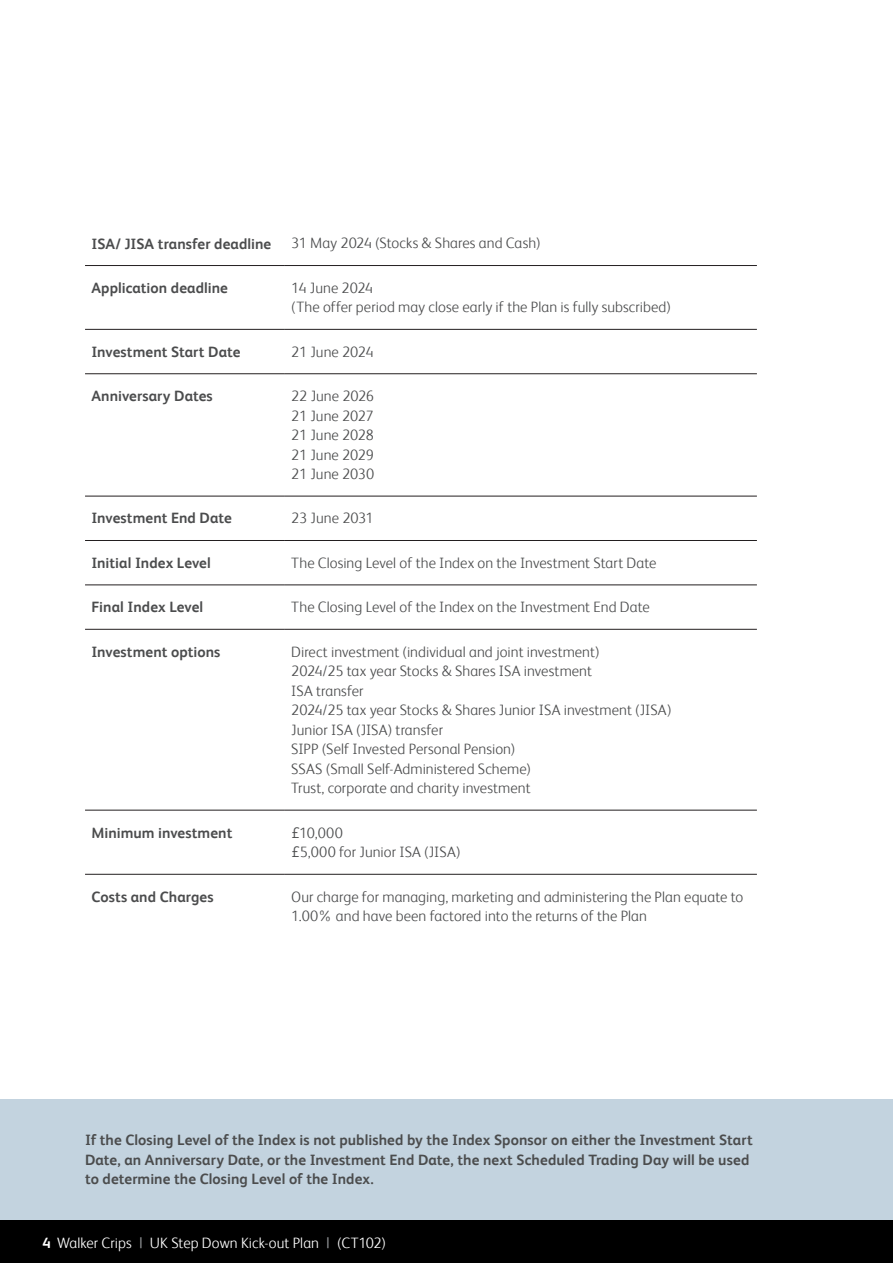
<style>
.page{position:relative;width:893px;height:1263px;background:#fff}
.page>*{position:absolute;margin:0;border:0;box-sizing:border-box;transform-origin:0 0}
.Main_body_text{font:300 15px/19.5px "FS Albert";letter-spacing:.005em;color:#4b4c4d}
.Main_body_text-2{font:700 15px/19.5px "FS Albert";letter-spacing:.005em;color:#4b4c4d}
.Main_body_text-3{font:300 15px "FS Albert";letter-spacing:.005em;color:#fff}
.s1{font-family:"Avenir";font-weight:400}
.s2{font-weight:700}
.s3{font-weight:400;color:#939598}
</style>
<div class="page">
<div style="left:0;top:1098px;width:893px;height:122px;background:#c3d3df"></div>
<hr style="left:85px;top:585px;width:200px;height:1px;background:#231f20">
<hr style="left:285px;top:540px;width:472px;height:1px;background:#231f20">
<hr style="left:285px;top:265px;width:472px;height:1px;background:#231f20">
<hr style="left:285px;top:329px;width:472px;height:1px;background:#231f20">
<hr style="left:285px;top:373px;width:472px;height:1px;background:#231f20">
<hr style="left:285px;top:496px;width:472px;height:1px;background:#231f20">
<hr style="left:85px;top:540px;width:200px;height:1px;background:#231f20">
<hr style="left:285px;top:585px;width:472px;height:1px;background:#231f20">
<hr style="left:285px;top:810px;width:472px;height:1px;background:#231f20">
<hr style="left:285px;top:874px;width:472px;height:1px;background:#231f20">
<hr style="left:85px;top:629px;width:200px;height:1px;background:#231f20">
<hr style="left:85px;top:810px;width:200px;height:1px;background:#231f20">
<hr style="left:285px;top:629px;width:472px;height:1px;background:#231f20">
<hr style="left:85px;top:874px;width:200px;height:1px;background:#231f20">
<hr style="left:85px;top:373px;width:200px;height:1px;background:#231f20">
<hr style="left:85px;top:496px;width:200px;height:1px;background:#231f20">
<hr style="left:85px;top:265px;width:200px;height:1px;background:#231f20">
<hr style="left:85px;top:329px;width:200px;height:1px;background:#231f20">
<div style="left:0;top:1220px;width:893px;height:43px;background:#000"></div>
<p class="Main_body_text-2" style="left:91px;top:233px;width:181px">ISA/ JISA transfer deadline</p>
<p class="Main_body_text" style="left:291px;top:233px;width:251px">31 May 2024 (Stocks &amp; Shares and Cash)</p>
<p class="Main_body_text-2" style="left:91px;top:278px;width:138px">Application deadline</p>
<p class="Main_body_text" style="left:291px;top:278px;width:381px">14 June 2024<br>(The offer period may close early if the Plan is fully subscribed)</p>
<p class="Main_body_text-2" style="left:91px;top:342px;width:150px">Investment Start Date</p>
<p class="Main_body_text" style="left:291px;top:342px;width:84px">21 June 2024</p>
<p class="Main_body_text-2" style="left:91px;top:386px;width:123px">Anniversary Dates</p>
<p class="Main_body_text" style="left:291px;top:386px;width:84px;text-align:justify">22 June 2026<br>21 June 2027<br>21 June 2028<br>21 June 2029<br>21 June 2030</p>
<p class="Main_body_text-2" style="left:91px;top:508px;width:142px">Investment End Date</p>
<p class="Main_body_text" style="left:291px;top:508px;width:84px">23 June 2031</p>
<p class="Main_body_text-2" style="left:91px;top:553px;width:121px">Initial Index Level</p>
<p class="Main_body_text" style="left:291px;top:553px;width:367px">The Closing Level of the Index on the Investment Start Date</p>
<p class="Main_body_text-2" style="left:91px;top:597px;width:113px">Final Index Level</p>
<p class="Main_body_text" style="left:291px;top:597px;width:360px">The Closing Level of the Index on the Investment End Date</p>
<p class="Main_body_text-2" style="left:91px;top:642px;width:131px">Investment options</p>
<p class="Main_body_text" style="left:291px;top:642px;width:382px">Direct investment (individual and joint investment)<br>2024/25 tax year Stocks &amp; Shares ISA investment<br>ISA transfer<br>2024/25 tax year Stocks &amp; Shares Junior ISA investment (JISA)<br>Junior ISA (JISA) transfer<br>SIPP (Self Invested Personal Pension)<br>SSAS (Small Self-Administered Scheme)<br>Trust, corporate and charity investment</p>
<p class="Main_body_text-2" style="left:91px;top:822px;width:142px">Minimum investment</p>
<p class="Main_body_text" style="left:291px;top:823px;width:171px"><span class="s1">£</span>10,000<br><span class="s1">£</span>5,000 for Junior ISA (JISA)</p>
<p class="Main_body_text-2" style="left:91px;top:887px;width:124px">Costs and Charges</p>
<p class="Main_body_text" style="left:291px;top:887px;width:454px">Our charge for managing, marketing and administering the Plan equate to<br>1.00% and have been factored into the returns of the Plan</p>
<p class="Main_body_text-2" style="left:85px;top:1130px;width:669px">If the Closing Level of the Index is not published by the Index Sponsor on either the Investment Start<br>Date, an Anniversary Date, or the Investment End Date, the next Scheduled Trading Day will be used to determine the Closing Level of the Index.</p>
<p class="Main_body_text-3" style="left:43px;top:1234px;width:345px"><span class="s2">4</span> Walker Crips <span class="s3">|</span> UK Step Down Kick-out Plan <span class="s3">|</span> (CT102)</p>
</div>
